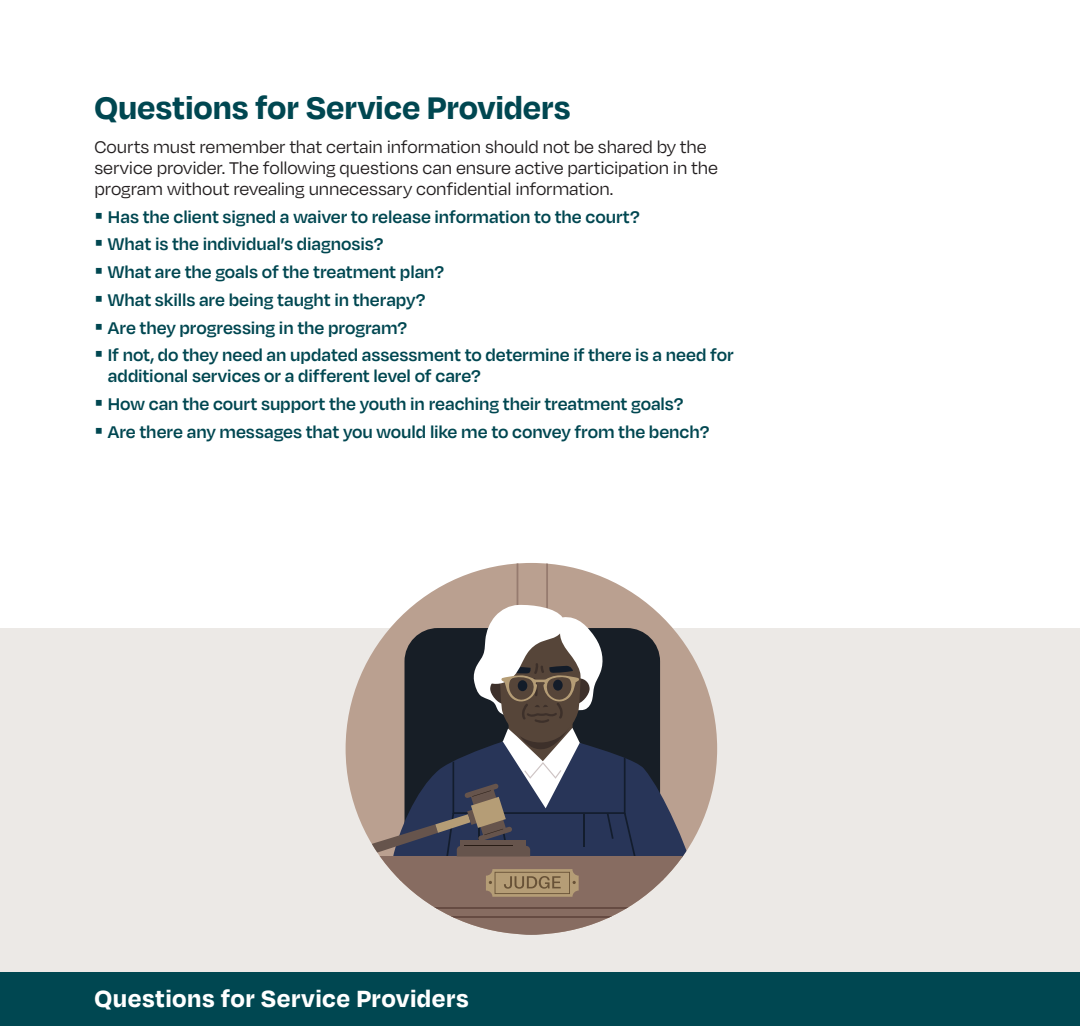
<style>
.page{position:relative;width:1080px;height:1026px;background:#fff}
.page>*{position:absolute;margin:0;border:0;box-sizing:border-box;transform-origin:0 0}
.t1{font:700 36px "Degular";letter-spacing:-.005em;color:#004751}
.t2{font:700 27px "Degular";letter-spacing:.02em;color:#fff}
.t3{font:600 19.5px/27.8px "Degular";letter-spacing:-.005em;color:#004751}
.t4{font:19.5px/21px "Degular";letter-spacing:-.005em;color:#231f20}
</style>
<div class="page">
<div style="left:0;top:628px;width:1080px;height:372px;background:#ece9e6"></div>
<div style="left:0;top:972px;width:1080px;height:54px;background:#004751"></div>
<svg style="left:346px;top:563px;width:172px;height:252px"></svg>
<svg style="left:546px;top:563px;width:171px;height:284px"></svg>
<svg style="left:381px;top:858px;width:301px;height:76px;fill:#876c61"></svg>
<hr style="left:346px;top:907px;width:371px;height:2px;background:#664b42">
<hr style="left:346px;top:916px;width:371px;height:2px;background:#664b42">
<svg style="left:518px;top:934px;width:27px;height:1px"></svg>
<svg style="left:358px;top:604px;width:331px;height:254px;background:#6b686c"></svg>
<hr style="left:464px;top:846px;width:48px;height:1px;background:#281c15">
<svg style="left:486px;top:869px;width:93px;height:28px;background:#a48c69"></svg>
<h1 class="t1" style="left:94px;top:84px;width:478px">Questions for Service Providers</h1>
<p class="t4" style="left:94px;top:136px;width:625px">Courts must remember that certain information should not be shared by the service provider. The following questions can ensure active participation in the program without revealing unnecessary confidential information.</p>
<p class="t3" style="left:108px;top:202px;width:627px">Has the client signed a waiver to release information to the court?<br>What is the individual’s diagnosis?<br>What are the goals of the treatment plan?<br>What skills are being taught in therapy?<br>Are they progressing in the program?<br>If not, do they need an updated assessment to determine if there is a need for</p>
<p class="t3" style="left:108px;top:361px;width:603px">additional services or a different level of care?<br>How can the court support the youth in reaching their treatment goals?<br>Are there any messages that you would like me to convey from the bench?</p>
<h2 class="t2" style="left:94px;top:981px;width:376px">Questions for Service Providers</h2>
</div>
